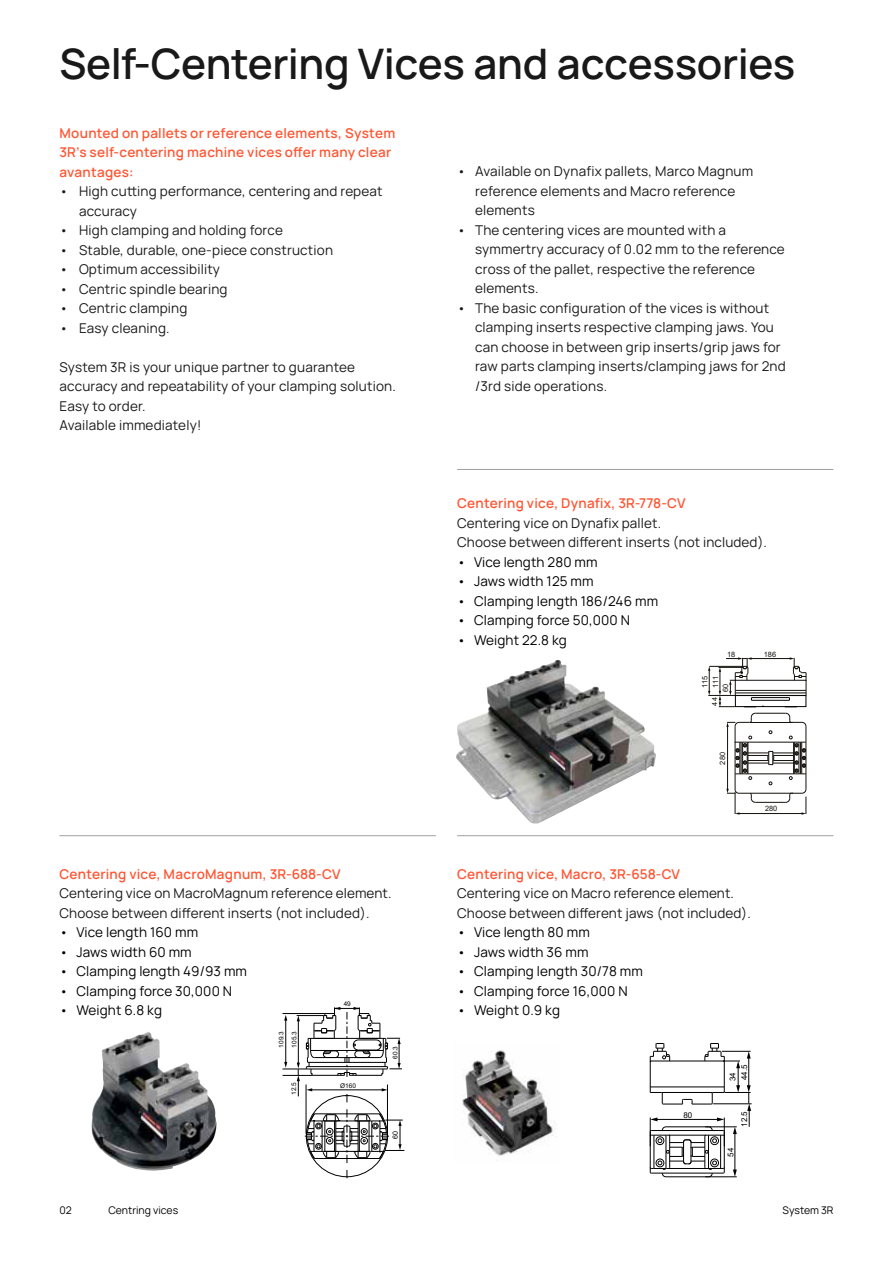
<style>
.page{position:relative;width:893px;height:1263px;background:#fff}
.page>*{position:absolute;margin:0;border:0;box-sizing:border-box;transform-origin:0 0}
.t1{font:600 42px "Manrope";letter-spacing:-.01em;color:#191919}
.t2{font:13.5px/19.5px "Manrope";letter-spacing:.015em;color:#191919}
.t3{font:13.5px "Manrope";letter-spacing:.01em;color:#000}
.t4{font:600 13.5px/19.5px "Manrope";letter-spacing:.02em;color:#ff5532}
.t5{font:10.5px "Manrope";color:#000}
.t6{font:7.95px/11.6px "Arial";color:#000}
.t7{font:7.35px "Arial";color:#13110c}
.t8{font:7.2px "Arial";color:#000}
.t9{font:6.9px "Arial";color:#13110c;scale:1.06 1}
.t10{font:6.45px/13.2px "Arial";color:#000}
</style>
<div class="page">
<hr style="left:60px;top:835px;width:376px;height:1px;background:#a0a0a0">
<hr style="left:457px;top:469px;width:376px;height:1px;background:#a0a0a0">
<hr style="left:457px;top:835px;width:376px;height:1px;background:#a0a0a0">
<img style="left:456px;top:660px;width:200px;height:164px">
<img style="left:91px;top:1032px;width:125px;height:139px">
<img style="left:462px;top:1050px;width:95px;height:111px">
<svg style="left:283px;top:1007px;width:121px;height:171px"></svg>
<hr style="left:713px;top:1103px;width:39px;height:1px;background:#000">
<svg style="left:649px;top:1043px;width:102px;height:135px"></svg>
<svg style="left:726px;top:713px;width:81px;height:102px"></svg>
<svg style="left:708px;top:657px;width:99px;height:50px"></svg>
<h1 class="t1" style="left:60px;top:30px;width:737px">Self-Centering Vices and accessories</h1>
<p class="t4" style="left:60px;top:122px;width:337px">Mounted on pallets or reference elements, System<br>3R’s self-centering machine vices offer many clear avantages:</p>
<p class="t2" style="left:79px;top:181px;width:305px;text-indent:-19px">• High cutting performance, centering and repeat accuracy</p>
<p class="t2" style="left:60px;top:220px;width:225px">• High clamping and holding force</p>
<p class="t2" style="left:60px;top:239px;width:275px">• Stable, durable, one-piece construction</p>
<p class="t2" style="left:60px;top:259px;width:162px">• Optimum accessibility</p>
<p class="t2" style="left:60px;top:278px;width:170px">• Centric spindle bearing</p>
<p class="t2" style="left:60px;top:298px;width:129px">• Centric clamping</p>
<p class="t2" style="left:60px;top:317px;width:112px">• Easy cleaning.</p>
<p class="t2" style="left:60px;top:356px;width:338px">System 3R is your unique partner to guarantee accuracy and repeatability of your clamping solution.<br>Easy to order.<br>Available immediately!</p>
<p class="t2" style="left:475px;top:161px;width:280px;text-indent:-18px">• Available on Dynafix pallets, Marco Magnum reference elements and Macro reference elements</p>
<p class="t2" style="left:475px;top:219px;width:311px;text-indent:-18px">• The centering vices are mounted with a symmertry accuracy of 0.02 mm to the reference cross of the pallet, respective the reference elements.</p>
<p class="t2" style="left:475px;top:297px;width:312px;text-indent:-18px">• The basic configuration of the vices is without clamping inserts respective clamping jaws. You can choose in between grip inserts/grip jaws for raw parts clamping inserts/clamping jaws for 2nd /3rd side operations.</p>
<p class="t4" style="left:457px;top:492px;width:230px">Centering vice, Dynafix, 3R-778-CV</p>
<p class="t2" style="left:457px;top:512px;width:311px">Centering vice on Dynafix pallet.<br>Choose between different inserts (not included).</p>
<p class="t3" style="left:457px;top:551px;width:142px">• Vice length 280 mm</p>
<p class="t3" style="left:457px;top:571px;width:138px">• Jaws width 125 mm</p>
<p class="t3" style="left:457px;top:590px;width:202px">• Clamping length 186/246 mm</p>
<p class="t3" style="left:457px;top:610px;width:174px">• Clamping force 50,000 N</p>
<p class="t3" style="left:457px;top:629px;width:111px">• Weight 22.8 kg</p>
<p class="t4" style="left:60px;top:863px;width:282px">Centering vice, MacroMagnum, 3R-688-CV</p>
<p class="t2" style="left:60px;top:882px;width:333px">Centering vice on MacroMagnum reference element.<br>Choose between different inserts (not included).</p>
<p class="t3" style="left:60px;top:922px;width:140px">• Vice length 160 mm</p>
<p class="t3" style="left:60px;top:941px;width:134px">• Jaws width 60 mm</p>
<p class="t3" style="left:60px;top:961px;width:189px">• Clamping length 49/93 mm</p>
<p class="t3" style="left:60px;top:980px;width:174px">• Clamping force 30,000 N</p>
<p class="t3" style="left:60px;top:1000px;width:104px">• Weight 6.8 kg</p>
<p class="t10" style="left:344px;top:997px;width:9px">49</p>
<p class="t10" style="left:275px;top:1047px;width:18px;rotate:-90deg">109.3<br>105.3</p>
<p class="t10" style="left:287px;top:1095px;width:14px;rotate:-90deg">12.5</p>
<p class="t10" style="left:340px;top:1079px;width:17px">Ø160</p>
<p class="t10" style="left:389px;top:1058px;width:14px;rotate:-90deg">60.3</p>
<p class="t8" style="left:390px;top:1139px;width:9px;rotate:-90deg">60</p>
<p class="t7" style="left:727px;top:649px;width:10px">18</p>
<p class="t7" style="left:700px;top:688px;width:14px;rotate:-90deg">115</p>
<p class="t7" style="left:710px;top:688px;width:14px;rotate:-90deg">111</p>
<p class="t9" style="left:710px;top:705px;width:9px;rotate:-90deg">44</p>
<p class="t7" style="left:721px;top:692px;width:10px;rotate:-90deg">60</p>
<p class="t7" style="left:718px;top:764px;width:14px;rotate:-90deg">280</p>
<p class="t7" style="left:764px;top:649px;width:14px">186</p>
<p class="t7" style="left:765px;top:804px;width:14px">280</p>
<p class="t4" style="left:457px;top:863px;width:224px">Centering vice, Macro, 3R-658-CV</p>
<p class="t2" style="left:457px;top:883px;width:295px">Centering vice on Macro reference element.<br>Choose between different jaws (not included).</p>
<p class="t3" style="left:457px;top:922px;width:134px">• Vice length 80 mm</p>
<p class="t3" style="left:457px;top:941px;width:133px">• Jaws width 36 mm</p>
<p class="t3" style="left:457px;top:961px;width:187px">• Clamping length 30/78 mm</p>
<p class="t3" style="left:457px;top:980px;width:172px">• Clamping force 16,000 N</p>
<p class="t3" style="left:457px;top:1000px;width:104px">• Weight 0.9 kg</p>
<p class="t6" style="left:683px;top:1109px;width:10px">80</p>
<p class="t6" style="left:727px;top:1081px;width:18px;rotate:-90deg">34<br>44.5</p>
<p class="t6" style="left:738px;top:1127px;width:17px;rotate:-90deg">12.5</p>
<p class="t6" style="left:725px;top:1156px;width:10px;rotate:-90deg">54</p>
<p class="t5" style="left:60px;top:1202px;width:14px">02</p>
<p class="t5" style="left:108px;top:1202px;width:71px">Centring vices</p>
<p class="t5" style="left:783px;top:1202px;width:52px">System 3R</p>
</div>
